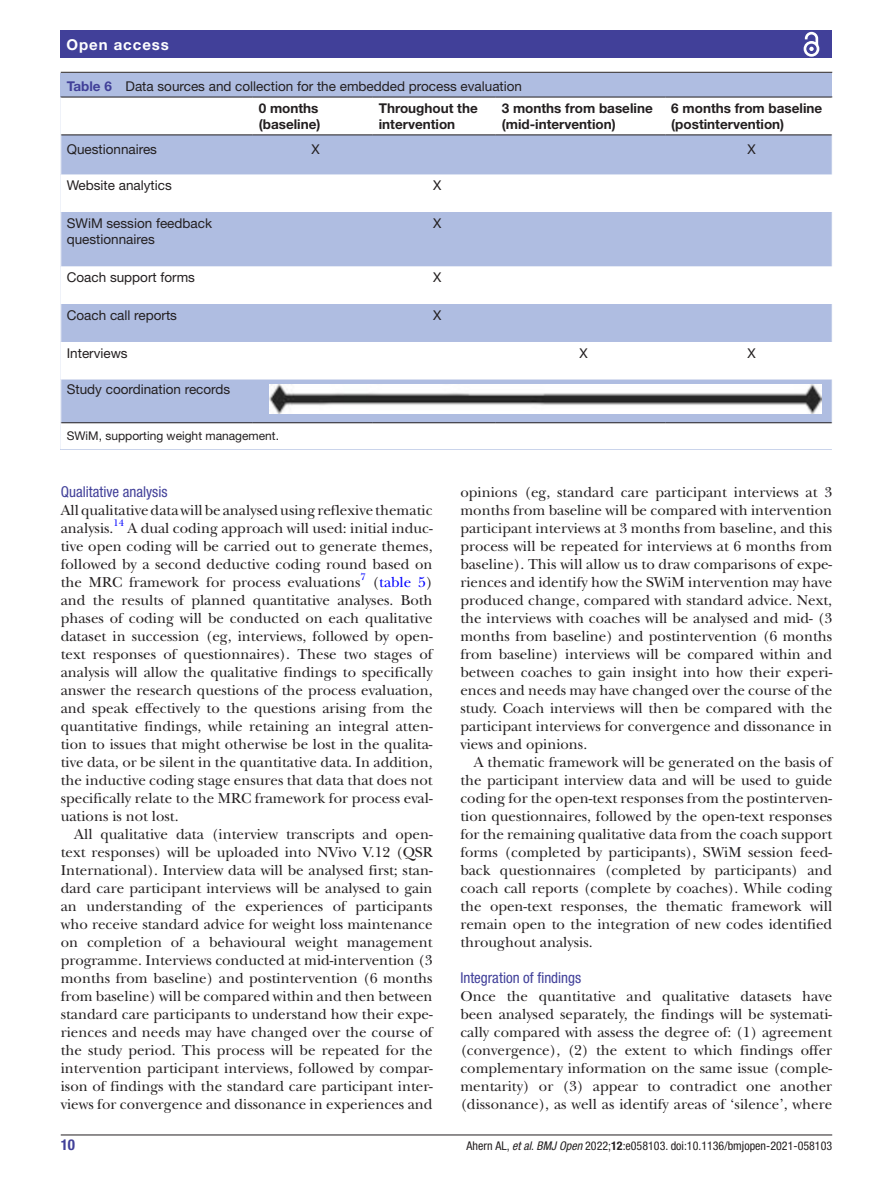
<style>
.page{position:relative;width:893px;height:1191px;background:#fff}
.page>*{position:absolute;margin:0;border:0;box-sizing:border-box;transform-origin:0 0}
.t1{font:15px/18px "New Baskerville";color:#231f20;text-align:justify}
.t2{font:condensed 15px "Helvetica Neue LT Std";color:#414099}
.t3{font:700 15px "Helvetica Neue LT Std";letter-spacing:.065em;color:#fff}
.t4{font:700 condensed 15px "Helvetica Neue LT Std";color:#414099}
.t5{font:13.5px/22px "Helvetica Neue LT Std";color:#231f20}
.t6{font:700 13.5px/16.2px "Helvetica Neue LT Std";color:#231f20}
.t7{font:condensed 12px "Helvetica Neue LT Std";color:#231f20}
.t8{font:12px "Helvetica Neue LT Std";color:#231f20}
.t9{font:9.9px "New Baskerville";color:#00f}
.s1{font-weight:700;color:#414099}
.s2{font-weight:700}
.s3{color:#00f}
.s4{font-style:italic}
</style>
<div class="page">
<hr style="left:61px;top:1134px;width:771px;height:1px;background:#231f20">
<div style="left:61px;top:31px;width:771px;height:27px;background:#414099"></div>
<svg style="left:803px;top:31px;width:17px;height:26px"></svg>
<div style="left:61px;top:73px;width:771px;height:376px;background:#afbde1"></div>
<hr style="left:61px;top:72px;width:771px;height:1px;background:#231f20">
<div style="left:61px;top:98px;width:771px;height:351px;background:#fff"></div>
<svg style="left:61px;top:135px;width:771px;height:287px"></svg>
<hr style="left:61px;top:97px;width:192px;height:1px;background:#231f20">
<hr style="left:61px;top:134px;width:192px;height:1px;background:#231f20">
<hr style="left:253px;top:97px;width:120px;height:1px;background:#231f20">
<hr style="left:253px;top:134px;width:120px;height:1px;background:#231f20">
<hr style="left:373px;top:97px;width:123px;height:1px;background:#231f20">
<hr style="left:373px;top:134px;width:123px;height:1px;background:#231f20">
<hr style="left:496px;top:97px;width:169px;height:1px;background:#231f20">
<hr style="left:496px;top:134px;width:169px;height:1px;background:#231f20">
<hr style="left:665px;top:97px;width:167px;height:1px;background:#231f20">
<hr style="left:665px;top:134px;width:167px;height:1px;background:#231f20">
<hr style="left:253px;top:422px;width:120px;height:1px;background:#231f20">
<hr style="left:373px;top:422px;width:123px;height:1px;background:#231f20">
<hr style="left:496px;top:422px;width:169px;height:1px;background:#231f20">
<hr style="left:665px;top:422px;width:167px;height:1px;background:#231f20">
<hr style="left:61px;top:422px;width:192px;height:1px;background:#231f20">
<svg style="left:60px;top:423px;width:1px;height:26px"></svg>
<img style="left:269px;top:384px;width:553px;height:30px">
<hr style="left:67px;top:439px;width:765px;height:2px;background:#fff">
<p class="t3" style="left:66px;top:35px;width:104px">Open access</p>
<p class="t5" style="left:259px;top:75px;width:265px;text-indent:-192px"><span class="s1">Table 6</span> Data sources and collection for the embedded process evaluation<br><span class="s2">0 months</span></p>
<p class="t6" style="left:259px;top:116px;width:63px">(baseline)</p>
<p class="t6" style="left:379px;top:99px;width:101px">Throughout the intervention</p>
<p class="t6" style="left:502px;top:99px;width:152px">3 months from baseline (mid-intervention)</p>
<p class="t6" style="left:671px;top:99px;width:152px">6 months from baseline (postintervention)</p>
<p class="t5" style="left:67px;top:137px;width:92px">Questionnaires</p>
<p class="t5" style="left:312px;top:137px;width:10px">X</p>
<p class="t5" style="left:748px;top:137px;width:10px">X</p>
<p class="t5" style="left:67px;top:174px;width:106px">Website analytics</p>
<p class="t5" style="left:433px;top:174px;width:10px">X</p>
<p class="t5" style="left:67px;top:215px;width:147px;line-height:16.2px">SWiM session feedback questionnaires</p>
<p class="t5" style="left:433px;top:212px;width:10px">X</p>
<p class="t5" style="left:67px;top:266px;width:130px">Coach support forms</p>
<p class="t5" style="left:433px;top:266px;width:10px">X</p>
<p class="t5" style="left:67px;top:304px;width:112px">Coach call reports</p>
<p class="t5" style="left:433px;top:304px;width:10px">X</p>
<p class="t5" style="left:67px;top:341px;width:62px">Interviews</p>
<p class="t5" style="left:579px;top:341px;width:10px">X</p>
<p class="t5" style="left:748px;top:341px;width:10px">X</p>
<p class="t5" style="left:67px;top:378px;width:165px">Study coordination records</p>
<p class="t8" style="left:67px;top:429px;width:214px">SWiM, supporting weight management.</p>
<p class="t2" style="left:61px;top:483px;width:108px">Qualitative analysis</p>
<p class="t1" style="left:61px;top:501px;width:373px">All qualitative data will be analysed using reflexive thematic analysis.</p>
<p class="t9" style="left:114px;top:517px;width:12px">14</p>
<p class="t1" style="left:61px;top:519px;width:373px;text-indent:67px">A dual coding approach will used: initial induc&shy;tive open coding will be carried out to generate themes, followed by a second deductive coding round based on the MRC framework for process evaluations</p>
<p class="t9" style="left:360px;top:571px;width:7px">7</p>
<p class="t1" style="left:61px;top:573px;width:373px;text-indent:312px">(<span class="s3">table 5</span>) and the results of planned quantitative analyses. Both phases of coding will be conducted on each qualitative dataset in succession (eg, interviews, followed by open&shy;text responses of questionnaires). These two stages of analysis will allow the qualitative findings to specifically answer the research questions of the process evaluation, and speak effectively to the questions arising from the quantitative findings, while retaining an integral atten&shy;tion to issues that might otherwise be lost in the qualita&shy;tive data, or be silent in the quantitative data. In addition, the inductive coding stage ensures that data that does not specifically relate to the MRC framework for process eval&shy;uations is not lost.</p>
<p class="t1" style="left:61px;top:825px;width:373px;text-indent:14px">All qualitative data (interview transcripts and open&shy;text responses) will be uploaded into NVivo V.12 (QSR International). Interview data will be analysed first; stan&shy;dard care participant interviews will be analysed to gain an understanding of the experiences of participants who receive standard advice for weight loss maintenance on completion of a behavioural weight management programme. Interviews conducted at mid-intervention (3 months from baseline) and postintervention (6 months from baseline) will be compared within and then between standard care participants to understand how their expe&shy;riences and needs may have changed over the course of the study period. This process will be repeated for the intervention participant interviews, followed by compar&shy;ison of findings with the standard care participant inter&shy;views for convergence and dissonance in experiences and</p>
<p class="t1" style="left:460px;top:483px;width:373px">opinions (eg, standard care participant interviews at 3 months from baseline will be compared with intervention participant interviews at 3 months from baseline, and this process will be repeated for interviews at 6 months from baseline). This will allow us to draw comparisons of expe&shy;riences and identify how the SWiM intervention may have produced change, compared with standard advice. Next, the interviews with coaches will be analysed and mid- (3 months from baseline) and postintervention (6 months from baseline) interviews will be compared within and between coaches to gain insight into how their experi&shy;ences and needs may have changed over the course of the study. Coach interviews will then be compared with the participant interviews for convergence and dissonance in views and opinions.</p>
<p class="t1" style="left:460px;top:753px;width:373px;text-indent:14px">A thematic framework will be generated on the basis of the participant interview data and will be used to guide coding for the open-text responses from the postinterven&shy;tion questionnaires, followed by the open-text responses for the remaining qualitative data from the coach support forms (completed by participants), SWiM session feed&shy;back questionnaires (completed by participants) and coach call reports (complete by coaches). While coding the open-text responses, the thematic framework will remain open to the integration of new codes identified throughout analysis.</p>
<p class="t2" style="left:460px;top:969px;width:122px">Integration of findings</p>
<p class="t1" style="left:460px;top:987px;width:373px">Once the quantitative and qualitative datasets have been analysed separately, the findings will be systemati&shy;cally compared with assess the degree of: (1) agreement (convergence), (2) the extent to which findings offer complementary information on the same issue (comple&shy;mentarity) or (3) appear to contradict one another (dissonance), as well as identify areas of ‘silence’, where</p>
<p class="t4" style="left:61px;top:1135px;width:16px">10</p>
<p class="t7" style="left:467px;top:1138px;width:367px">Ahern AL, <span class="s4">et al</span>. <span class="s4">BMJ Open</span> 2022;<span class="s2">12</span>:e058103. doi:10.1136/bmjopen-2021-058103</p>
</div>
